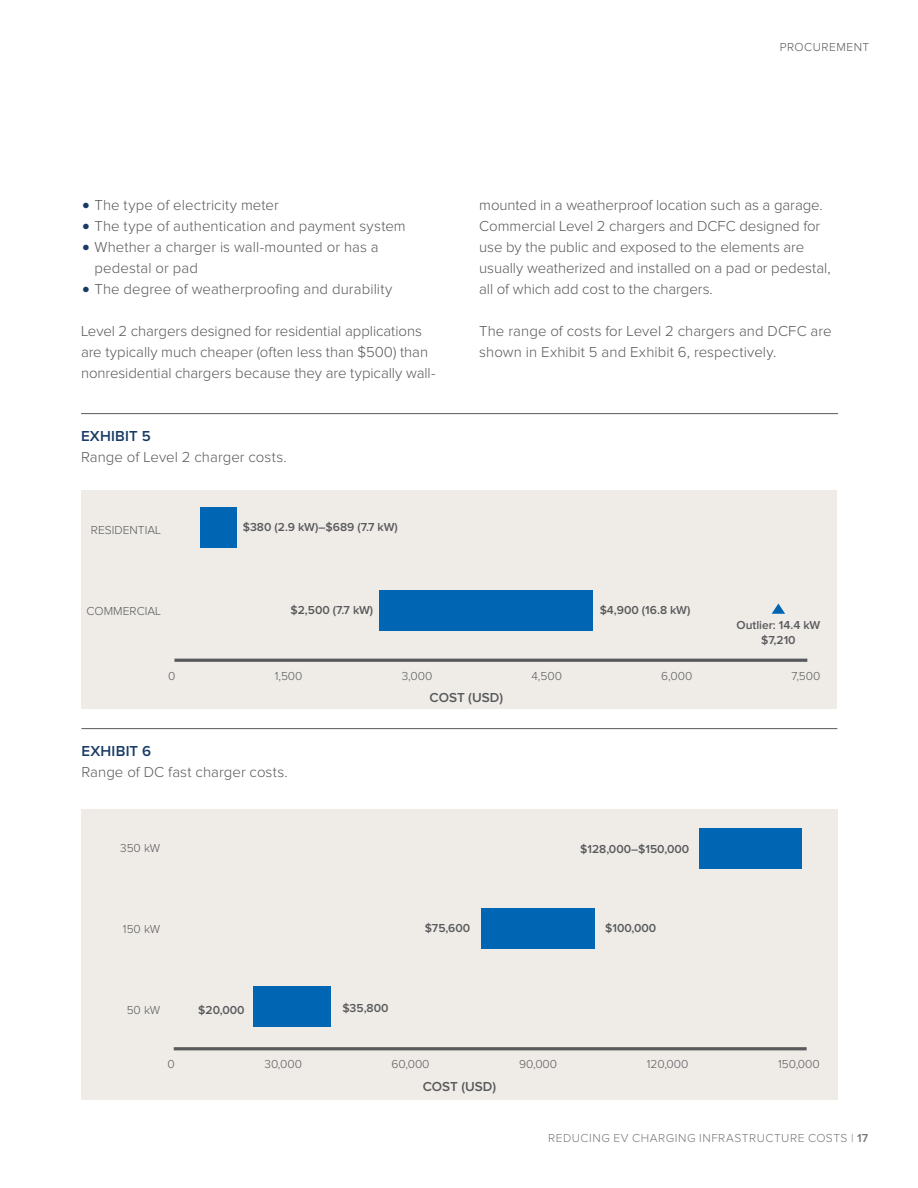
<style>
.page{position:relative;width:918px;height:1188px;background:#fff}
.page>*{position:absolute;margin:0;border:0;box-sizing:border-box;transform-origin:0 0}
.t1{font:300 15px/21px "Proxima Nova";color:#58595b}
.t2{font:600 15px "Proxima Nova";letter-spacing:.015em;color:#183b66}
.t3{font:600 13.5px "Proxima Nova";color:#58595b}
.t4{font:600 12px/15px "Proxima Nova";color:#58595b;text-align:center}
.t5{font:300 12px "Proxima Nova";color:#58595b}
.t6{font:300 12px "Proxima Nova";letter-spacing:.045em;color:#77787b}
.t7{font:300 12px "Proxima Nova";letter-spacing:.04em;color:#58595b}
.s1{font-size:27px;color:#183b66}
.s2{font-weight:600}
</style>
<div class="page">
<hr style="left:81px;top:413px;width:757px;height:1px;background:#58595b">
<div style="left:81px;top:809px;width:756px;height:290px;background:#efece8"></div>
<hr style="left:174px;top:1047px;width:633px;height:3px;background:#58595b">
<div style="left:253px;top:986px;width:78px;height:41px;background:#0066b3"></div>
<div style="left:481px;top:909px;width:113px;height:40px;background:#0066b3"></div>
<div style="left:699px;top:828px;width:103px;height:41px;background:#0066b3"></div>
<div style="left:81px;top:490px;width:756px;height:219px;background:#efece8"></div>
<hr style="left:174px;top:659px;width:633px;height:3px;background:#58595b">
<div style="left:200px;top:507px;width:37px;height:40px;background:#0066b3"></div>
<div style="left:379px;top:591px;width:214px;height:40px;background:#0066b3"></div>
<svg style="left:772px;top:604px;width:13px;height:10px"></svg>
<hr style="left:81px;top:728px;width:756px;height:1px;background:#58595b">
<p class="t7" style="left:780px;top:42px;width:91px">PROCUREMENT</p>
<p class="t1" style="left:81px;top:195px;width:199px"><span class="s1">•</span> The type of electricity meter</p>
<p class="t1" style="left:81px;top:216px;width:326px"><span class="s1">•</span> The type of authentication and payment system</p>
<p class="t1" style="left:94px;top:237px;width:286px;text-indent:-14px"><span class="s1">•</span> Whether a charger is wall-mounted or has a pedestal or pad</p>
<p class="t1" style="left:81px;top:279px;width:313px"><span class="s1">•</span> The degree of weatherproofing and durability</p>
<p class="t1" style="left:81px;top:321px;width:356px">Level 2 chargers designed for residential applications are typically much cheaper (often less than $500) than nonresidential chargers because they are typically wall-</p>
<p class="t2" style="left:81px;top:429px;width:71px">EXHIBIT 5</p>
<p class="t1" style="left:81px;top:447px;width:207px">Range of Level 2 charger costs.</p>
<p class="t5" style="left:91px;top:525px;width:72px">RESIDENTIAL</p>
<p class="t4" style="left:243px;top:520px;width:157px">$380 (2.9 kW)–$689 (7.7 kW)</p>
<p class="t1" style="left:479px;top:195px;width:353px">mounted in a weatherproof location such as a garage.<br>Commercial Level 2 chargers and DCFC designed for use by the public and exposed to the elements are usually weatherized and installed on a pad or pedestal, all of which add cost to the chargers.</p>
<p class="t1" style="left:479px;top:321px;width:354px">The range of costs for Level 2 chargers and DCFC are shown in Exhibit 5 and Exhibit 6, respectively.</p>
<p class="t5" style="left:87px;top:606px;width:76px">COMMERCIAL</p>
<p class="t4" style="left:290px;top:603px;width:84px">$2,500 (7.7 kW)</p>
<p class="t4" style="left:600px;top:603px;width:92px">$4,900 (16.8 kW)</p>
<p class="t4" style="left:737px;top:618px;width:85px">Outlier: 14.4 kW $7,210</p>
<p class="t5" style="left:168px;top:670px;width:9px">0</p>
<p class="t5" style="left:275px;top:670px;width:29px">1,500</p>
<p class="t5" style="left:402px;top:670px;width:32px">3,000</p>
<p class="t5" style="left:531px;top:670px;width:32px">4,500</p>
<p class="t5" style="left:661px;top:670px;width:33px">6,000</p>
<p class="t5" style="left:792px;top:670px;width:31px">7,500</p>
<p class="t3" style="left:430px;top:692px;width:75px">COST (USD)</p>
<p class="t2" style="left:81px;top:744px;width:71px">EXHIBIT 6</p>
<p class="t1" style="left:81px;top:762px;width:208px">Range of DC fast charger costs.</p>
<p class="t5" style="left:120px;top:843px;width:42px">350 kW</p>
<p class="t4" style="left:580px;top:842px;width:111px">$128,000–$150,000</p>
<p class="t5" style="left:123px;top:924px;width:39px">150 kW</p>
<p class="t4" style="left:425px;top:921px;width:47px">$75,600</p>
<p class="t4" style="left:605px;top:921px;width:53px">$100,000</p>
<p class="t5" style="left:127px;top:1005px;width:35px">50 kW</p>
<p class="t4" style="left:198px;top:1003px;width:48px">$20,000</p>
<p class="t4" style="left:342px;top:1001px;width:48px">$35,800</p>
<p class="t5" style="left:168px;top:1059px;width:9px">0</p>
<p class="t5" style="left:265px;top:1059px;width:39px">30,000</p>
<p class="t5" style="left:392px;top:1059px;width:39px">60,000</p>
<p class="t5" style="left:519px;top:1059px;width:39px">90,000</p>
<p class="t5" style="left:647px;top:1059px;width:43px">120,000</p>
<p class="t5" style="left:778px;top:1059px;width:43px">150,000</p>
<p class="t3" style="left:423px;top:1080px;width:75px">COST (USD)</p>
<p class="t6" style="left:548px;top:1132px;width:321px">REDUCING EV CHARGING INFRASTRUCTURE COSTS | <span class="s2">17</span></p>
</div>
